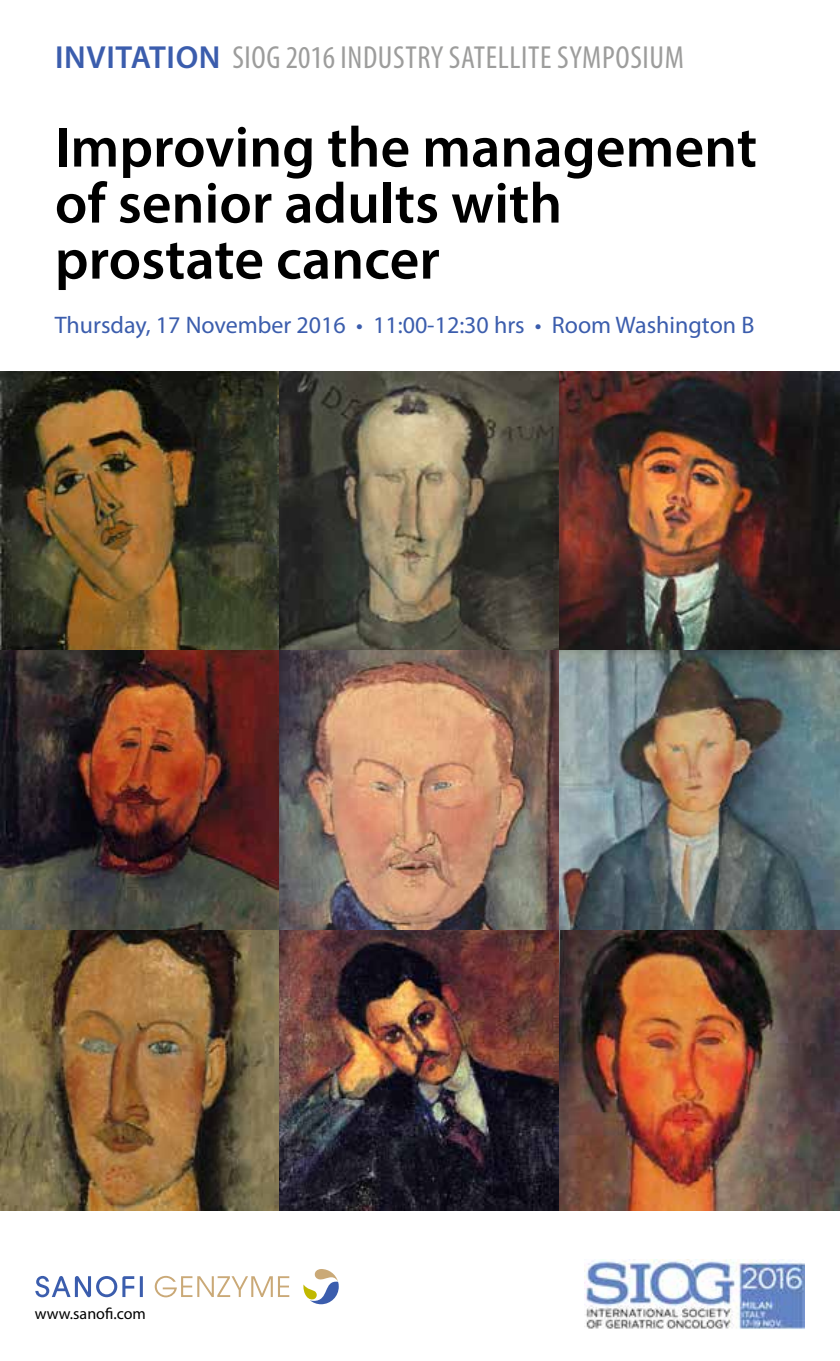
<style>
.page{position:relative;width:840px;height:1361px;background:#fff}
.page>*{position:absolute;margin:0;border:0;box-sizing:border-box;transform-origin:0 0}
.t1{font:600 57.6px/56px "Myriad Pro";color:#000}
.t2{font:condensed 32px "Myriad Pro";letter-spacing:.02em;color:#9d9d9c}
.t3{font:24px "Myriad Pro";color:#3b5dad}
.t4{font:16px "Myriad Pro";color:#000}
.s1{font-weight:600;font-stretch:normal;color:#3b5dad}
</style>
<div class="page">
<img style="left:0;top:371px;width:839px;height:839px">
<svg style="left:35px;top:1276px;width:108px;height:21px"></svg>
<svg style="left:155px;top:1276px;width:134px;height:21px"></svg>
<svg style="left:303px;top:1269px;width:35px;height:35px"></svg>
<img style="left:584px;top:1260px;width:219px;height:69px">
<p class="t2" style="left:55px;top:38px;width:630px"><span class="s1">INVITATION</span> SIOG 2016 INDUSTRY SATELLITE SYMPOSIUM</p>
<p class="t1" style="left:55px;top:118px;width:703px">Improving the management of senior adults with prostate cancer</p>
<p class="t3" style="left:55px;top:310px;width:700px">Thursday, 17 November 2016 • 11:00-12:30 hrs • Room Washington B</p>
<p class="t4" style="left:35px;top:1304px;width:112px">www.sanofi.com</p>
</div>
